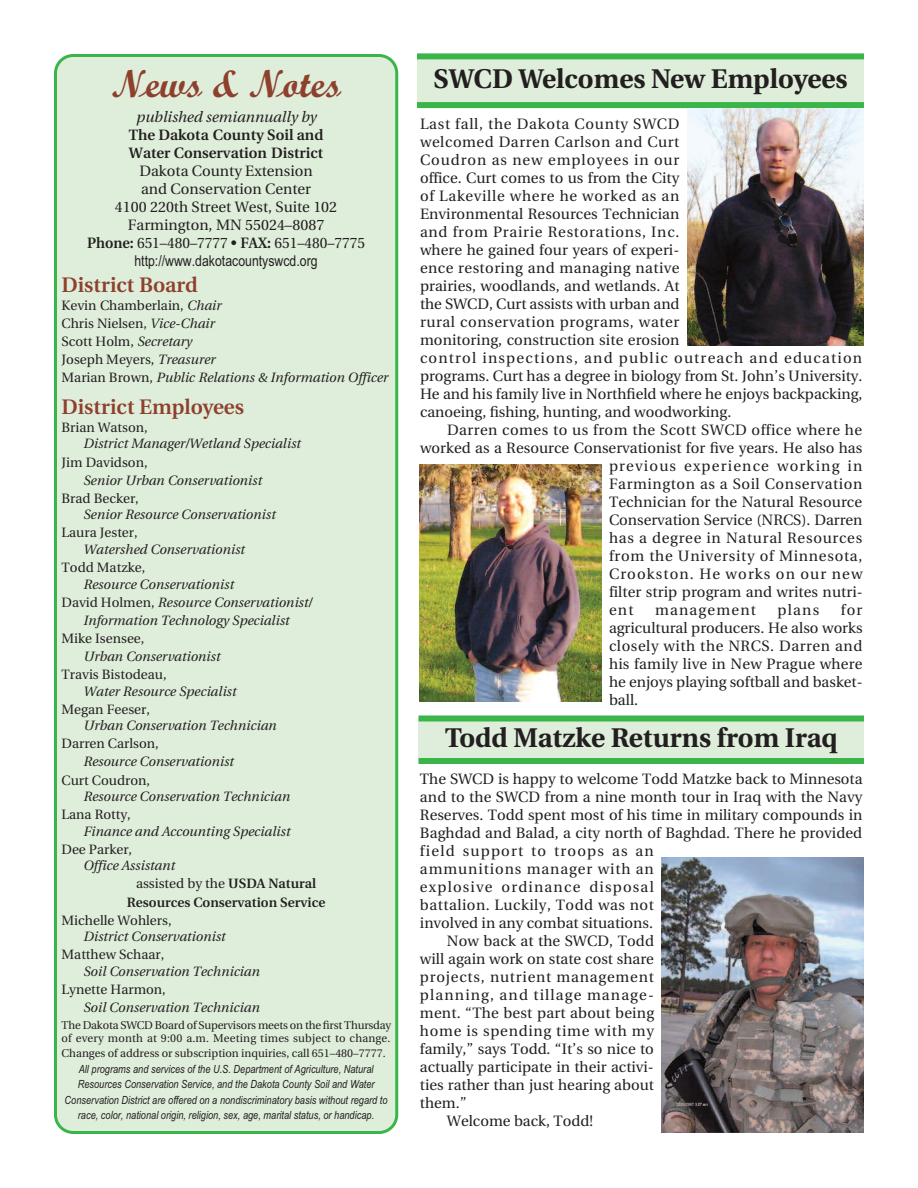
<style>
.page{position:relative;width:918px;height:1188px;background:#fff}
.page>*{position:absolute;margin:0;border:0;box-sizing:border-box;transform-origin:0 0}
.t1{font:700 39px "Script";color:#8d412d}
.t2{font:700 27px "Utopia";color:#231f20}
.t3{font:600 21px "Utopia";color:#8d412d}
.t4{font:15px/18px "Utopia";letter-spacing:.005em;color:#231f20;text-align:center}
.t5{font:15px "Utopia";letter-spacing:.08em;color:#231f20}
.t6{font:15px "Utopia";letter-spacing:.05em;color:#231f20}
.t7{font:15px "Utopia";letter-spacing:.03em;color:#231f20}
.t8{font:15px "Utopia";letter-spacing:.075em;color:#231f20}
.t9{font:600 15px/18px "Utopia";color:#231f20}
.t10{font:15px "Arial Narrow";color:#231f20}
.t11{font:15px "Utopia";letter-spacing:.04em;color:#231f20}
.t12{font:15px "Utopia";letter-spacing:.06em;color:#231f20}
.t13{font:15px "Utopia";letter-spacing:.045em;color:#231f20}
.t14{font:italic 15px "Utopia";color:#231f20}
.t15{font:italic 13.5px/18.1px "Utopia";color:#231f20}
.t16{font:13.5px "Utopia";color:#231f20}
.t17{font:600 13.5px "Utopia";color:#231f20}
.t18{font:italic 11.25px/15.5px "Arial Narrow";color:#231f20;text-align:center}
.t19{font:11.25px/13.8px "Utopia";color:#231f20;text-align:justify}
.s1{font-weight:600}
.s2{font-style:normal}
</style>
<div class="page">
<div style="left:54px;top:54px;width:344px;height:1080px;background:#dfeedb"></div>
<div style="left:417px;top:56px;width:447px;height:51px;background:#dfeedb"></div>
<div style="left:417px;top:53px;width:447px;height:6px;background:#3ab54a"></div>
<div style="left:417px;top:102px;width:447px;height:6px;background:#3ab54a"></div>
<div style="left:418px;top:718px;width:446px;height:44px;background:#dfeedb"></div>
<div style="left:419px;top:716px;width:445px;height:6px;background:#3ab54a"></div>
<div style="left:419px;top:758px;width:445px;height:6px;background:#3ab54a"></div>
<img style="left:419px;top:464px;width:183px;height:238px">
<img style="left:687px;top:108px;width:177px;height:238px">
<img style="left:662px;top:857px;width:201px;height:275px">
<h1 class="t1" style="left:111px;top:60px;width:231px">News &amp; Notes</h1>
<p class="t14" style="left:136px;top:109px;width:182px">published semiannually by</p>
<p class="t9" style="left:129px;top:126px;width:196px">The Dakota County Soil and<br>Water Conservation District</p>
<p class="t4" style="left:87px;top:162px;width:280px">Dakota County Extension<br>and Conservation Center<br>4100 220th Street West, Suite 102<br>Farmington, MN 55024–8087<br><span class="s1">Phone:</span> 651–480–7777 • <span class="s1">FAX:</span> 651–480–7775</p>
<p class="t10" style="left:134px;top:252px;width:185px">http://www.dakotacountyswcd.org</p>
<h3 class="t3" style="left:62px;top:273px;width:138px">District Board</h3>
<p class="t15" style="left:62px;top:296px;width:328px"><span class="s2">Kevin Chamberlain,</span> Chair<br><span class="s2">Chris Nielsen,</span> Vice-Chair<br><span class="s2">Scott Holm,</span> Secretary<br><span class="s2">Joseph Meyers,</span> Treasurer<br><span class="s2">Marian Brown,</span> Public Relations &amp; Information Officer</p>
<h3 class="t3" style="left:62px;top:395px;width:184px">District Employees</h3>
<p class="t16" style="left:62px;top:420px;width:88px">Brian Watson,</p>
<p class="t15" style="left:83px;top:435px;width:219px">District Manager/Wetland Specialist</p>
<p class="t16" style="left:62px;top:455px;width:88px">Jim Davidson,</p>
<p class="t15" style="left:83px;top:471px;width:180px">Senior Urban Conservationist</p>
<p class="t16" style="left:62px;top:491px;width:79px">Brad Becker,</p>
<p class="t15" style="left:83px;top:506px;width:194px">Senior Resource Conservationist</p>
<p class="t16" style="left:62px;top:525px;width:78px">Laura Jester,</p>
<p class="t15" style="left:83px;top:540px;width:163px">Watershed Conservationist</p>
<p class="t16" style="left:62px;top:560px;width:85px">Todd Matzke,</p>
<p class="t15" style="left:83px;top:575px;width:152px">Resource Conservationist</p>
<p class="t15" style="left:62px;top:593px;width:252px"><span class="s2">David Holmen,</span> Resource Conservationist/</p>
<p class="t15" style="left:83px;top:611px;width:208px">Information Technology Specialist</p>
<p class="t16" style="left:62px;top:631px;width:84px">Mike Isensee,</p>
<p class="t15" style="left:83px;top:648px;width:139px">Urban Conservationist</p>
<p class="t16" style="left:62px;top:667px;width:107px">Travis Bistodeau,</p>
<p class="t15" style="left:83px;top:682px;width:155px">Water Resource Specialist</p>
<p class="t16" style="left:62px;top:702px;width:90px">Megan Feeser,</p>
<p class="t15" style="left:83px;top:717px;width:195px">Urban Conservation Technician</p>
<p class="t16" style="left:62px;top:736px;width:99px">Darren Carlson,</p>
<p class="t15" style="left:83px;top:753px;width:152px">Resource Conservationist</p>
<p class="t16" style="left:62px;top:773px;width:90px">Curt Coudron,</p>
<p class="t15" style="left:83px;top:788px;width:208px">Resource Conservation Technician</p>
<p class="t16" style="left:62px;top:807px;width:71px">Lana Rotty,</p>
<p class="t15" style="left:83px;top:822px;width:208px">Finance and Accounting Specialist</p>
<p class="t16" style="left:62px;top:842px;width:72px">Dee Parker,</p>
<p class="t15" style="left:83px;top:857px;width:93px">Office Assistant</p>
<p class="t16" style="left:136px;top:876px;width:182px">assisted by the <span class="s1">USDA Natural</span></p>
<p class="t17" style="left:127px;top:894px;width:200px">Resources Conservation Service</p>
<p class="t16" style="left:62px;top:913px;width:112px">Michelle Wohlers,</p>
<p class="t15" style="left:83px;top:928px;width:144px">District Conservationist</p>
<p class="t16" style="left:62px;top:947px;width:104px">Matthew Schaar,</p>
<p class="t15" style="left:83px;top:962px;width:178px">Soil Conservation Technician</p>
<p class="t16" style="left:62px;top:982px;width:106px">Lynette Harmon,</p>
<p class="t15" style="left:83px;top:999px;width:178px">Soil Conservation Technician</p>
<p class="t19" style="left:62px;top:1018px;width:331px">The Dakota SWCD Board of Supervisors meets on the first Thursday of every month at 9:00 a.m. Meeting times subject to change.<br>Changes of address or subscription inquiries, call 651–480–7777.</p>
<p class="t18" style="left:65px;top:1061px;width:325px">All programs and services of the U.S. Department of Agriculture, Natural Resources Conservation Service, and the Dakota County Soil and Water Conservation District are offered on a nondiscriminatory basis without regard to race, color, national origin, religion, sex, age, marital status, or handicap.</p>
<h2 class="t2" style="left:434px;top:64px;width:416px">SWCD Welcomes New Employees</h2>
<p class="t4" style="left:420px;top:115px;width:444px;text-align:left">Last fall, the Dakota County SWCD<br>welcomed Darren Carlson and Curt<br>Coudron as new employees in our<br>office. Curt comes to us from the City<br>of Lakeville where he worked as an<br>Environmental Resources Technician<br>and from Prairie Restorations, Inc.<br>where he gained four years of experi-<br>ence restoring and managing native<br>prairies, woodlands, and wetlands. At<br>the SWCD, Curt assists with urban and<br>rural conservation programs, water<br>monitoring, construction site erosion<br>control inspections, and public outreach and education programs. Curt has a degree in biology from St. John’s University.<br>He and his family live in Northfield where he enjoys backpacking, canoeing, fishing, hunting, and woodworking.</p>
<p class="t7" style="left:447px;top:421px;width:417px">Darren comes to us from the Scott SWCD office where he</p>
<p class="t4" style="left:420px;top:439px;width:444px">worked as a Resource Conservationist for five years. He also has</p>
<p class="t5" style="left:609px;top:457px;width:255px">previous experience working in</p>
<p class="t11" style="left:609px;top:475px;width:255px">Farmington as a Soil Conservation</p>
<p class="t4" style="left:609px;top:493px;width:255px">Technician for the Natural Resource</p>
<p class="t4" style="left:609px;top:511px;width:255px">Conservation Service (NRCS). Darren</p>
<p class="t6" style="left:609px;top:529px;width:255px">has a degree in Natural Resources</p>
<p class="t6" style="left:609px;top:547px;width:255px">from the University of Minnesota,</p>
<p class="t8" style="left:609px;top:565px;width:255px">Crookston. He works on our new</p>
<p class="t4" style="left:609px;top:583px;width:255px">filter strip program and writes nutri-</p>
<p class="t4" style="left:609px;top:601px;width:26px">ent</p>
<p class="t5" style="left:655px;top:601px;width:102px">management</p>
<p class="t4" style="left:778px;top:601px;width:43px">plans</p>
<p class="t4" style="left:609px;top:601px;width:255px;text-align:justify;text-indent:232px">for agricultural producers. He also works closely with the NRCS. Darren and his family live in New Prague where he enjoys playing softball and basket&shy;ball.</p>
<h2 class="t2" style="left:445px;top:722px;width:394px">Todd Matzke Returns from Iraq</h2>
<p class="t4" style="left:420px;top:770px;width:444px">The SWCD is happy to welcome Todd Matzke back to Minnesota</p>
<p class="t4" style="left:420px;top:788px;width:444px">and to the SWCD from a nine month tour in Iraq with the Navy</p>
<p class="t4" style="left:420px;top:806px;width:444px">Reserves. Todd spent most of his time in military compounds in</p>
<p class="t4" style="left:420px;top:824px;width:444px">Baghdad and Balad, a city north of Baghdad. There he provided</p>
<p class="t5" style="left:420px;top:843px;width:235px">field support to troops as an</p>
<p class="t12" style="left:420px;top:861px;width:235px">ammunitions manager with an</p>
<p class="t5" style="left:420px;top:879px;width:235px">explosive ordinance disposal</p>
<p class="t7" style="left:420px;top:897px;width:235px">battalion. Luckily, Todd was not</p>
<p class="t4" style="left:420px;top:914px;width:235px">involved in any combat situations.</p>
<p class="t4" style="left:447px;top:932px;width:209px">Now back at the SWCD, Todd</p>
<p class="t4" style="left:420px;top:950px;width:236px">will again work on state cost share</p>
<p class="t6" style="left:420px;top:969px;width:235px">projects, nutrient management</p>
<p class="t8" style="left:420px;top:987px;width:235px">planning, and tillage manage-</p>
<p class="t4" style="left:420px;top:1004px;width:236px">ment. “The best part about being</p>
<p class="t13" style="left:420px;top:1023px;width:236px">home is spending time with my</p>
<p class="t4" style="left:420px;top:1040px;width:235px">family,” says Todd. “It’s so nice to</p>
<p class="t4" style="left:420px;top:1058px;width:235px">actually participate in their activi-</p>
<p class="t4" style="left:420px;top:1076px;width:236px">ties rather than just hearing about</p>
<p class="t4" style="left:420px;top:1094px;width:48px">them.”</p>
<p class="t4" style="left:447px;top:1112px;width:148px">Welcome back, Todd!</p>
</div>
